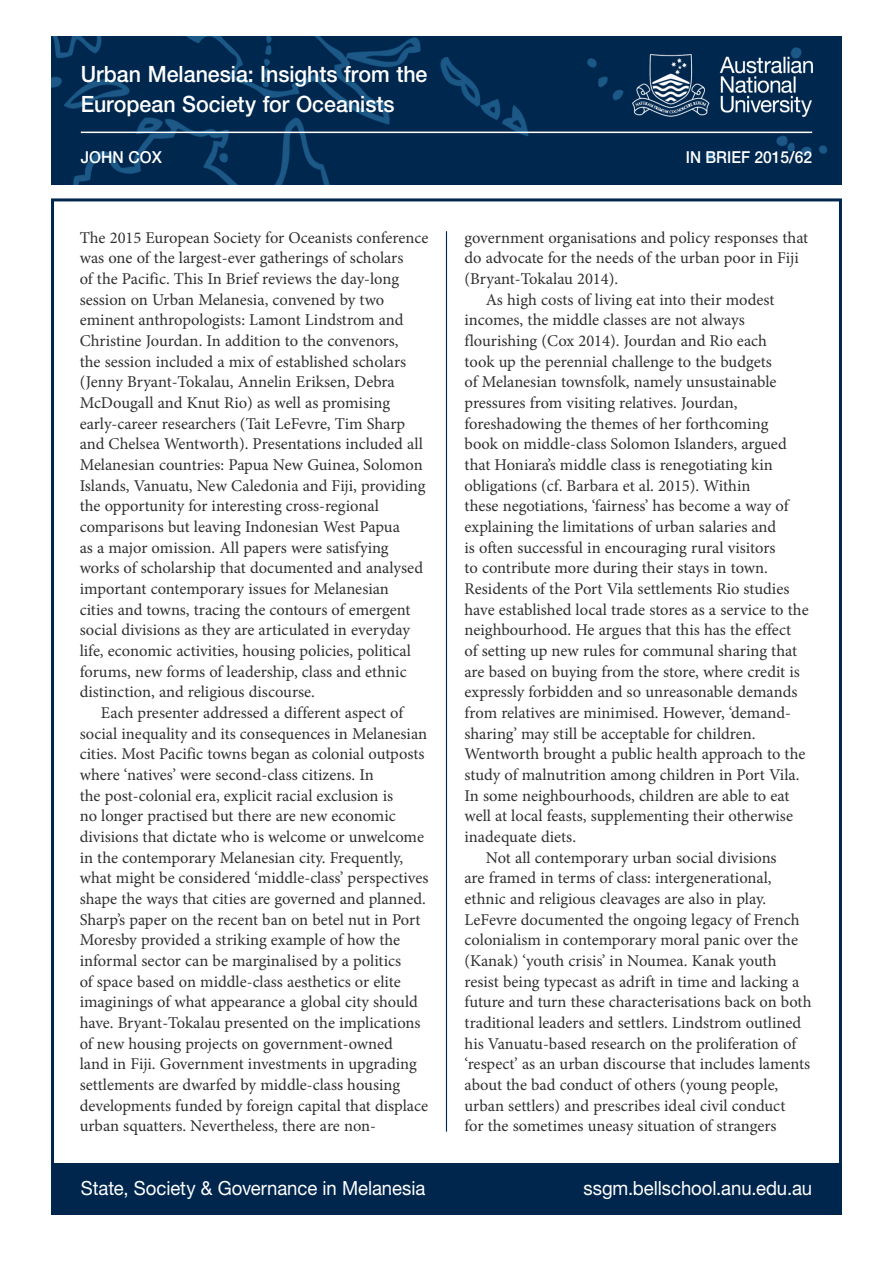
<style>
.page{position:relative;width:893px;height:1263px;background:#fff}
.page>*{position:absolute;margin:0;border:0;box-sizing:border-box;transform-origin:0 0}
.t1{font:500 22.5px/30px "Helvetica Neue LT Std";color:#fff;scale:.95 1}
.t2{font:19.5px "Helvetica Neue LT Std";letter-spacing:-.005em;color:#fff;scale:.95 1}
.t3{font:16.5px "Minion Pro";color:#312f30}
.t4{font:16.5px "Tahoma";letter-spacing:-.005em;color:#fff;scale:.95 1}
.t5{font:500 16.5px "Helvetica Neue LT Std";color:#fff;scale:.93 1}
.t6{font:500 16.5px "Helvetica Neue LT Std";color:#fff;scale:.95 1}
</style>
<div class="page">
<img style="left:52px;top:37px;width:790px;height:147px">
<img style="left:633px;top:55px;width:179px;height:62px">
<hr style="left:81px;top:132px;width:731px;height:1px;background:#fff">
<div style="left:51px;top:1164px;width:791px;height:51px;background:#00264e"></div>
<hr style="left:446px;top:231px;width:1px;height:901px;background:#00264e">
<h1 class="t1" style="left:81px;top:59px;width:366px">Urban Melanesia: Insights from the<br>European Society for Oceanists</h1>
<p class="t6" style="left:81px;top:148px;width:87px">JOHN COX</p>
<p class="t5" style="left:686px;top:148px;width:137px">IN BRIEF 2015/62</p>
<p class="t3" style="left:80px;top:226px;width:350px">The 2015 European Society for Oceanists conference</p>
<p class="t3" style="left:80px;top:247px;width:325px">was one of the largest-ever gatherings of scholars</p>
<p class="t3" style="left:80px;top:268px;width:321px">of the Pacific. This In Brief reviews the day-long</p>
<p class="t3" style="left:80px;top:288px;width:306px">session on Urban Melanesia, convened by two</p>
<p class="t3" style="left:80px;top:309px;width:325px">eminent anthropologists: Lamont Lindstrom and</p>
<p class="t3" style="left:80px;top:330px;width:320px">Christine Jourdan. In addition to the convenors,</p>
<p class="t3" style="left:80px;top:350px;width:328px">the session included a mix of established scholars</p>
<p class="t3" style="left:80px;top:371px;width:317px">(Jenny Bryant-Tokalau, Annelin Eriksen, Debra</p>
<p class="t3" style="left:80px;top:392px;width:312px">McDougall and Knut Rio) as well as promising</p>
<p class="t3" style="left:80px;top:412px;width:327px">early-career researchers (Tait LeFevre, Tim Sharp</p>
<p class="t3" style="left:80px;top:433px;width:345px">and Chelsea Wentworth). Presentations included all</p>
<p class="t3" style="left:80px;top:454px;width:344px">Melanesian countries: Papua New Guinea, Solomon</p>
<p class="t3" style="left:80px;top:474px;width:347px">Islands, Vanuatu, New Caledonia and Fiji, providing</p>
<p class="t3" style="left:80px;top:495px;width:301px">the opportunity for interesting cross-regional</p>
<p class="t3" style="left:80px;top:516px;width:322px">comparisons but leaving Indonesian West Papua</p>
<p class="t3" style="left:80px;top:536px;width:310px">as a major omission. All papers were satisfying</p>
<p class="t3" style="left:80px;top:557px;width:345px">works of scholarship that documented and analysed</p>
<p class="t3" style="left:80px;top:578px;width:311px">important contemporary issues for Melanesian</p>
<p class="t3" style="left:80px;top:598px;width:332px">cities and towns, tracing the contours of emergent</p>
<p class="t3" style="left:80px;top:619px;width:332px">social divisions as they are articulated in everyday</p>
<p class="t3" style="left:80px;top:640px;width:333px">life, economic activities, housing policies, political</p>
<p class="t3" style="left:80px;top:660px;width:328px">forums, new forms of leadership, class and ethnic</p>
<p class="t3" style="left:80px;top:681px;width:237px">distinction, and religious discourse.</p>
<p class="t3" style="left:101px;top:702px;width:304px">Each presenter addressed a different aspect of</p>
<p class="t3" style="left:80px;top:722px;width:349px">social inequality and its consequences in Melanesian</p>
<p class="t3" style="left:80px;top:743px;width:346px">cities. Most Pacific towns began as colonial outposts</p>
<p class="t3" style="left:80px;top:764px;width:296px">where ‘natives’ were second-class citizens. In</p>
<p class="t3" style="left:80px;top:784px;width:315px">the post-colonial era, explicit racial exclusion is</p>
<p class="t3" style="left:80px;top:805px;width:318px">no longer practised but there are new economic</p>
<p class="t3" style="left:80px;top:826px;width:346px">divisions that dictate who is welcome or unwelcome</p>
<p class="t3" style="left:80px;top:846px;width:325px">in the contemporary Melanesian city. Frequently,</p>
<p class="t3" style="left:80px;top:867px;width:350px">what might be considered ‘middle-class’ perspectives</p>
<p class="t3" style="left:80px;top:888px;width:348px">shape the ways that cities are governed and planned.</p>
<p class="t3" style="left:80px;top:908px;width:342px">Sharp’s paper on the recent ban on betel nut in Port</p>
<p class="t3" style="left:80px;top:929px;width:322px">Moresby provided a striking example of how the</p>
<p class="t3" style="left:80px;top:949px;width:323px">informal sector can be marginalised by a politics</p>
<p class="t3" style="left:80px;top:970px;width:322px">of space based on middle-class aesthetics or elite</p>
<p class="t3" style="left:80px;top:991px;width:340px">imaginings of what appearance a global city should</p>
<p class="t3" style="left:80px;top:1011px;width:342px">have. Bryant-Tokalau presented on the implications</p>
<p class="t3" style="left:80px;top:1032px;width:315px">of new housing projects on government-owned</p>
<p class="t3" style="left:80px;top:1053px;width:339px">land in Fiji. Government investments in upgrading</p>
<p class="t3" style="left:80px;top:1073px;width:322px">settlements are dwarfed by middle-class housing</p>
<p class="t3" style="left:80px;top:1094px;width:350px">developments funded by foreign capital that displace</p>
<p class="t3" style="left:80px;top:1115px;width:298px">urban squatters. Nevertheless, there are non-</p>
<p class="t3" style="left:465px;top:226px;width:345px">government organisations and policy responses that</p>
<p class="t3" style="left:465px;top:247px;width:336px">do advocate for the needs of the urban poor in Fiji</p>
<p class="t3" style="left:465px;top:268px;width:155px">(Bryant-Tokalau 2014).</p>
<p class="t3" style="left:486px;top:288px;width:290px">As high costs of living eat into their modest</p>
<p class="t3" style="left:465px;top:309px;width:282px">incomes, the middle classes are not always</p>
<p class="t3" style="left:465px;top:330px;width:304px">flourishing (Cox 2014). Jourdan and Rio each</p>
<p class="t3" style="left:465px;top:350px;width:309px">took up the perennial challenge to the budgets</p>
<p class="t3" style="left:465px;top:371px;width:313px">of Melanesian townsfolk, namely unsustainable</p>
<p class="t3" style="left:465px;top:392px;width:275px">pressures from visiting relatives. Jourdan,</p>
<p class="t3" style="left:465px;top:412px;width:305px">foreshadowing the themes of her forthcoming</p>
<p class="t3" style="left:465px;top:433px;width:324px">book on middle-class Solomon Islanders, argued</p>
<p class="t3" style="left:465px;top:454px;width:310px">that Honiara’s middle class is renegotiating kin</p>
<p class="t3" style="left:465px;top:474px;width:287px">obligations (cf. Barbara et al. 2015). Within</p>
<p class="t3" style="left:465px;top:495px;width:326px">these negotiations, ‘fairness’ has become a way of</p>
<p class="t3" style="left:465px;top:516px;width:313px">explaining the limitations of urban salaries and</p>
<p class="t3" style="left:465px;top:536px;width:312px">is often successful in encouraging rural visitors</p>
<p class="t3" style="left:465px;top:557px;width:305px">to contribute more during their stays in town.</p>
<p class="t3" style="left:465px;top:578px;width:326px">Residents of the Port Vila settlements Rio studies</p>
<p class="t3" style="left:465px;top:598px;width:346px">have established local trade stores as a service to the</p>
<p class="t3" style="left:465px;top:619px;width:328px">neighbourhood. He argues that this has the effect</p>
<p class="t3" style="left:465px;top:640px;width:334px">of setting up new rules for communal sharing that</p>
<p class="t3" style="left:465px;top:660px;width:337px">are based on buying from the store, where credit is</p>
<p class="t3" style="left:465px;top:681px;width:334px">expressly forbidden and so unreasonable demands</p>
<p class="t3" style="left:465px;top:702px;width:328px">from relatives are minimised. However, ‘demand-</p>
<p class="t3" style="left:465px;top:722px;width:293px">sharing’ may still be acceptable for children.</p>
<p class="t3" style="left:465px;top:743px;width:342px">Wentworth brought a public health approach to the</p>
<p class="t3" style="left:465px;top:764px;width:337px">study of malnutrition among children in Port Vila.</p>
<p class="t3" style="left:465px;top:784px;width:326px">In some neighbourhoods, children are able to eat</p>
<p class="t3" style="left:465px;top:805px;width:330px">well at local feasts, supplementing their otherwise</p>
<p class="t3" style="left:465px;top:825px;width:113px">inadequate diets.</p>
<p class="t3" style="left:486px;top:846px;width:292px">Not all contemporary urban social divisions</p>
<p class="t3" style="left:465px;top:867px;width:309px">are framed in terms of class: intergenerational,</p>
<p class="t3" style="left:465px;top:887px;width:303px">ethnic and religious cleavages are also in play.</p>
<p class="t3" style="left:465px;top:908px;width:336px">LeFevre documented the ongoing legacy of French</p>
<p class="t3" style="left:465px;top:929px;width:335px">colonialism in contemporary moral panic over the</p>
<p class="t3" style="left:465px;top:949px;width:313px">(Kanak) ‘youth crisis’ in Noumea. Kanak youth</p>
<p class="t3" style="left:465px;top:970px;width:336px">resist being typecast as adrift in time and lacking a</p>
<p class="t3" style="left:465px;top:991px;width:348px">future and turn these characterisations back on both</p>
<p class="t3" style="left:465px;top:1011px;width:338px">traditional leaders and settlers. Lindstrom outlined</p>
<p class="t3" style="left:465px;top:1032px;width:333px">his Vanuatu-based research on the proliferation of</p>
<p class="t3" style="left:465px;top:1053px;width:347px">‘respect’ as an urban discourse that includes laments</p>
<p class="t3" style="left:465px;top:1073px;width:315px">about the bad conduct of others (young people,</p>
<p class="t3" style="left:465px;top:1094px;width:322px">urban settlers) and prescribes ideal civil conduct</p>
<p class="t3" style="left:465px;top:1115px;width:313px">for the sometimes uneasy situation of strangers</p>
<p class="t2" style="left:81px;top:1176px;width:364px">State, Society &amp; Governance in Melanesia</p>
<p class="t2" style="left:583px;top:1176px;width:242px">ssgm.bellschool.anu.edu.au</p>
<p class="t4" style="left:85px;top:1178px;width:11px">1</p>
<p class="t4" style="left:534px;top:1178px;width:295px">State, Society &amp; Governance in Melanesia</p>
</div>
